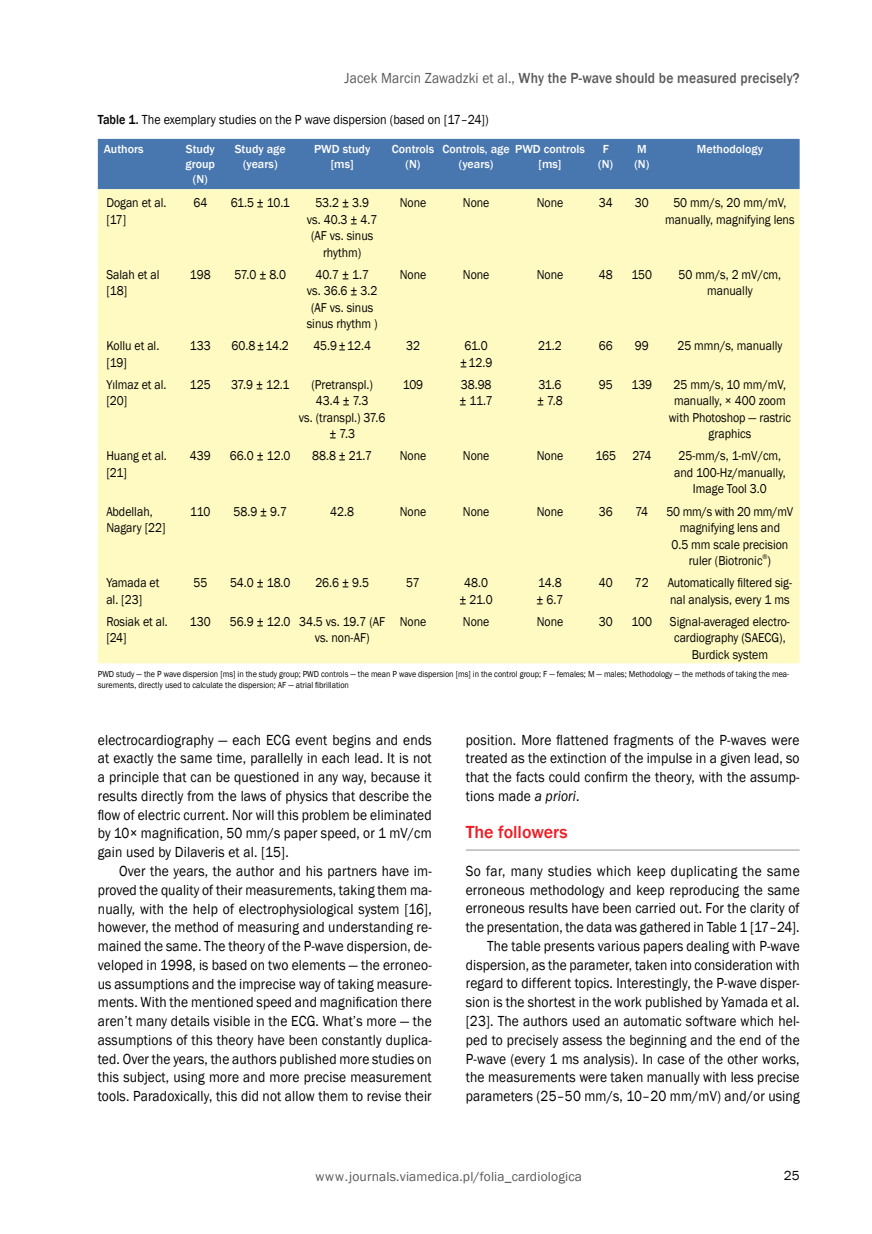
<style>
.page{position:relative;width:872px;height:1234px;background:#fff}
.page>*{position:absolute;margin:0;border:0;box-sizing:border-box;transform-origin:0 0}
.t1{font:500 18px "Franklin Gothic";color:#ed1d24}
.t2{font:15px/18.8px "Franklin Gothic";letter-spacing:.01em;color:#000;text-align:justify;scale:.9 1}
.t3{font:500 15px "Franklin Gothic";letter-spacing:.01em;color:#58595b;scale:.9 1}
.t4{font:13.5px "Franklin Gothic";color:#000;scale:.9 1}
.t5{font:13.5px "Franklin Gothic";letter-spacing:.01em;color:#58595b}
.t6{font:13.5px "Franklin Gothic";color:#000}
.t7{font:13.2px/16.5px "Franklin Gothic";color:#000;scale:.9 1}
.t8{font:500 12px/15px "Franklin Gothic";color:#fff;text-align:center}
.t9{font:9px/10.9px "Franklin Gothic";color:#000;scale:.9 1}
.t10{font:7.2px "Franklin Gothic";color:#000;scale:.9 1}
.s1{font-weight:400}
.s2{font-weight:500}
.s3{font-style:italic}
</style>
<div class="page">
<hr style="left:466px;top:849px;width:333px;height:1px;background:#939598">
<div style="left:98px;top:139px;width:701px;height:50px;background:#4876ae"></div>
<div style="left:98px;top:189px;width:701px;height:474px;background:#fffac2"></div>
<p class="t3" style="left:344px;top:69px;width:507px"><span class="s1">Jacek Marcin Zawadzki et al.,</span> Why the P-wave should be measured precisely?</p>
<p class="t4" style="left:98px;top:111px;width:436px"><span class="s2">Table 1.</span> The exemplary studies on the P wave dispersion (based on [17–24])</p>
<p class="t8" style="left:104px;top:142px;width:41px">Authors</p>
<p class="t8" style="left:186px;top:142px;width:31px">Study group (N)</p>
<p class="t8" style="left:235px;top:142px;width:52px">Study age (years)</p>
<p class="t8" style="left:314px;top:142px;width:58px">PWD study [ms]</p>
<p class="t8" style="left:392px;top:142px;width:44px">Controls (N)</p>
<p class="t8" style="left:459px;top:142px;width:127px;text-align:left;text-indent:-16px">Controls, age PWD controls (years)</p>
<p class="t8" style="left:538px;top:157px;width:24px">[ms]</p>
<p class="t8" style="left:598px;top:142px;width:16px">F (N)</p>
<p class="t8" style="left:634px;top:142px;width:16px;text-align:left">M (N)</p>
<p class="t8" style="left:697px;top:142px;width:68px">Methodology</p>
<p class="t7" style="left:106px;top:194px;width:68px">Dogan et al. [17]</p>
<p class="t7" style="left:193px;top:194px;width:17px">64</p>
<p class="t7" style="left:231px;top:194px;width:67px">61.5 ± 10.1</p>
<p class="t7" style="left:307px;top:194px;width:80px;text-align:center">53.2 ± 3.9 vs. 40.3 ± 4.7 (AF vs. sinus rhythm)</p>
<p class="t7" style="left:400px;top:194px;width:31px">None</p>
<p class="t7" style="left:463px;top:194px;width:31px">None</p>
<p class="t7" style="left:536px;top:194px;width:31px">None</p>
<p class="t7" style="left:599px;top:194px;width:17px">34</p>
<p class="t7" style="left:635px;top:194px;width:17px">30</p>
<p class="t7" style="left:665px;top:194px;width:145px;text-align:center">50 mm/s, 20 mm/mV, manually, magnifying lens</p>
<p class="t7" style="left:106px;top:266px;width:61px">Salah et al [18]</p>
<p class="t7" style="left:190px;top:266px;width:25px">198</p>
<p class="t7" style="left:234px;top:266px;width:59px">57.0 ± 8.0</p>
<p class="t7" style="left:307px;top:266px;width:80px;text-align:center">40.7 ± 1.7<br>vs. 36.6 ± 3.2 (AF vs. sinus sinus rhythm )</p>
<p class="t7" style="left:400px;top:266px;width:31px">None</p>
<p class="t7" style="left:463px;top:266px;width:31px">None</p>
<p class="t7" style="left:536px;top:266px;width:31px">None</p>
<p class="t7" style="left:599px;top:266px;width:17px">48</p>
<p class="t7" style="left:631px;top:266px;width:25px">150</p>
<p class="t7" style="left:678px;top:266px;width:116px;text-align:center">50 mm/s, 2 mV/cm, manually</p>
<p class="t7" style="left:106px;top:337px;width:60px">Kollu et al. [19]</p>
<p class="t7" style="left:190px;top:337px;width:25px">133</p>
<p class="t7" style="left:232px;top:337px;width:65px">60.8±14.2</p>
<p class="t7" style="left:313px;top:337px;width:66px">45.9±12.4</p>
<p class="t7" style="left:406px;top:337px;width:17px">32</p>
<p class="t7" style="left:460px;top:337px;width:37px;text-align:center">61.0 ±12.9</p>
<p class="t7" style="left:538px;top:337px;width:27px">21.2</p>
<p class="t7" style="left:599px;top:337px;width:17px">66</p>
<p class="t7" style="left:635px;top:337px;width:17px">99</p>
<p class="t7" style="left:677px;top:337px;width:118px">25 mmn/s, manually</p>
<p class="t7" style="left:106px;top:376px;width:68px">Yılmaz et al. [20]</p>
<p class="t7" style="left:190px;top:376px;width:25px">125</p>
<p class="t7" style="left:231px;top:376px;width:66px">37.9 ± 12.1</p>
<p class="t7" style="left:299px;top:376px;width:98px;text-align:center">(Pretranspl.)<br>43.4 ± 7.3<br>vs. (transpl.) 37.6 ± 7.3</p>
<p class="t7" style="left:403px;top:376px;width:24px">109</p>
<p class="t7" style="left:459px;top:376px;width:39px">38.98 ± 11.7</p>
<p class="t7" style="left:537px;top:376px;width:30px">31.6 ± 7.8</p>
<p class="t7" style="left:599px;top:376px;width:17px">95</p>
<p class="t7" style="left:631px;top:376px;width:25px">139</p>
<p class="t7" style="left:668px;top:376px;width:137px;text-align:center">25 mm/s, 10 mm/mV, manually, × 400 zoom with Photoshop — rastric graphics</p>
<p class="t7" style="left:106px;top:448px;width:69px">Huang et al. [21]</p>
<p class="t7" style="left:190px;top:448px;width:25px">439</p>
<p class="t7" style="left:230px;top:448px;width:69px">66.0 ± 12.0</p>
<p class="t7" style="left:312px;top:448px;width:68px">88.8 ± 21.7</p>
<p class="t7" style="left:400px;top:448px;width:31px">None</p>
<p class="t7" style="left:463px;top:448px;width:31px">None</p>
<p class="t7" style="left:536px;top:448px;width:31px">None</p>
<p class="t7" style="left:595px;top:448px;width:64px">165 274</p>
<p class="t7" style="left:674px;top:448px;width:125px;text-align:center">25-mm/s, 1-mV/cm, and 100-Hz/manually,<br>Image Tool 3.0</p>
<p class="t7" style="left:106px;top:503px;width:67px">Abdellah,<br>Nagary [22]</p>
<p class="t7" style="left:190px;top:503px;width:24px">110</p>
<p class="t7" style="left:233px;top:503px;width:61px">58.9 ± 9.7</p>
<p class="t7" style="left:330px;top:503px;width:28px">42.8</p>
<p class="t7" style="left:400px;top:503px;width:31px">None</p>
<p class="t7" style="left:463px;top:503px;width:31px">None</p>
<p class="t7" style="left:536px;top:503px;width:31px">None</p>
<p class="t7" style="left:599px;top:503px;width:17px">36</p>
<p class="t7" style="left:635px;top:503px;width:16px">74</p>
<p class="t7" style="left:666px;top:503px;width:142px;text-align:center">50 mm/s with 20 mm/mV magnifying lens and<br>0.5 mm scale precision ruler (Biotronic )</p>
<p class="t10" style="left:762px;top:552px;width:7px">®</p>
<p class="t7" style="left:106px;top:574px;width:60px">Yamada et al. [23]</p>
<p class="t7" style="left:193px;top:574px;width:17px">55</p>
<p class="t7" style="left:230px;top:574px;width:69px">54.0 ± 18.0</p>
<p class="t7" style="left:315px;top:574px;width:61px">26.6 ± 9.5</p>
<p class="t7" style="left:406px;top:574px;width:16px">57</p>
<p class="t7" style="left:459px;top:574px;width:38px;text-align:center">48.0 ± 21.0</p>
<p class="t7" style="left:536px;top:574px;width:31px">14.8 ± 6.7</p>
<p class="t7" style="left:599px;top:574px;width:17px">40</p>
<p class="t7" style="left:635px;top:574px;width:17px">72</p>
<p class="t7" style="left:667px;top:574px;width:139px">Automatically filtered sig‑ nal analysis, every 1 ms</p>
<p class="t7" style="left:106px;top:613px;width:70px">Rosiak et al. [24]</p>
<p class="t7" style="left:190px;top:613px;width:25px">130</p>
<p class="t7" style="left:315px;top:613px;width:80px;text-indent:-85px">56.9 ± 12.0 34.5 vs. 19.7 (AF vs. non-AF)</p>
<p class="t7" style="left:400px;top:613px;width:31px">None</p>
<p class="t7" style="left:463px;top:613px;width:31px">None</p>
<p class="t7" style="left:536px;top:613px;width:31px">None</p>
<p class="t7" style="left:599px;top:613px;width:17px">30</p>
<p class="t7" style="left:631px;top:613px;width:24px">100</p>
<p class="t7" style="left:670px;top:613px;width:134px;text-align:center">Signal-averaged electro&shy;cardiography (SAECG),<br>Burdick system</p>
<p class="t9" style="left:98px;top:668px;width:769px">PWD study — the P wave dispersion [ms] in the study group; PWD controls — the mean P wave dispersion [ms] in the control group; F — females; M — males; Methodology — the methods of taking the mea&shy;surements, directly used to calculate the dispersion; AF — atrial fibrillation</p>
<p class="t2" style="left:98px;top:730px;width:372px">electrocardiography — each ECG event begins and ends at exactly the same time, parallelly in each lead. It is not a principle that can be questioned in any way, because it results directly from the laws of physics that describe the flow of electric current. Nor will this problem be eliminated by 10× magnification, 50 mm/s paper speed, or 1 mV/cm gain used by Dilaveris et al. [15].</p>
<p class="t2" style="left:98px;top:861px;width:372px;text-indent:21px">Over the years, the author and his partners have im&shy;proved the quality of their measurements, taking them ma&shy;nually, with the help of electrophysiological system [16], however, the method of measuring and understanding re&shy;mained the same. The theory of the P-wave dispersion, de&shy;veloped in 1998, is based on two elements — the erroneo&shy;us assumptions and the imprecise way of taking measure&shy;ments. With the mentioned speed and magnification there aren’t many details visible in the ECG. What’s more — the assumptions of this theory have been constantly duplica&shy;ted. Over the years, the authors published more studies on this subject, using more and more precise measurement tools. Paradoxically, this did not allow them to revise their</p>
<p class="t2" style="left:466px;top:730px;width:372px">position. More flattened fragments of the P-waves were treated as the extinction of the impulse in a given lead, so that the facts could confirm the theory, with the assump&shy;tions made <span class="s3">a priori</span>.</p>
<p class="t1" style="left:466px;top:821px;width:103px">The followers</p>
<p class="t2" style="left:466px;top:861px;width:372px;text-align:right">So far, many studies which keep duplicating the same erroneous methodology and keep reproducing the same erroneous results have been carried out. For the clarity of the presentation, the data was gathered in Table 1 [17–24].<br>The table presents various papers dealing with P-wave dispersion, as the parameter, taken into consideration with regard to different topics. Interestingly, the P-wave disper&shy;sion is the shortest in the work published by Yamada et al. [23]. The authors used an automatic software which hel&shy;ped to precisely assess the beginning and the end of the P-wave (every 1 ms analysis). In case of the other works, the measurements were taken manually with less precise parameters (25–50 mm/s, 10–20 mm/mV) and/or using</p>
<p class="t5" style="left:315px;top:1168px;width:268px">www.journals.viamedica.pl/folia_cardiologica</p>
<p class="t6" style="left:784px;top:1166px;width:17px">25</p>
</div>
